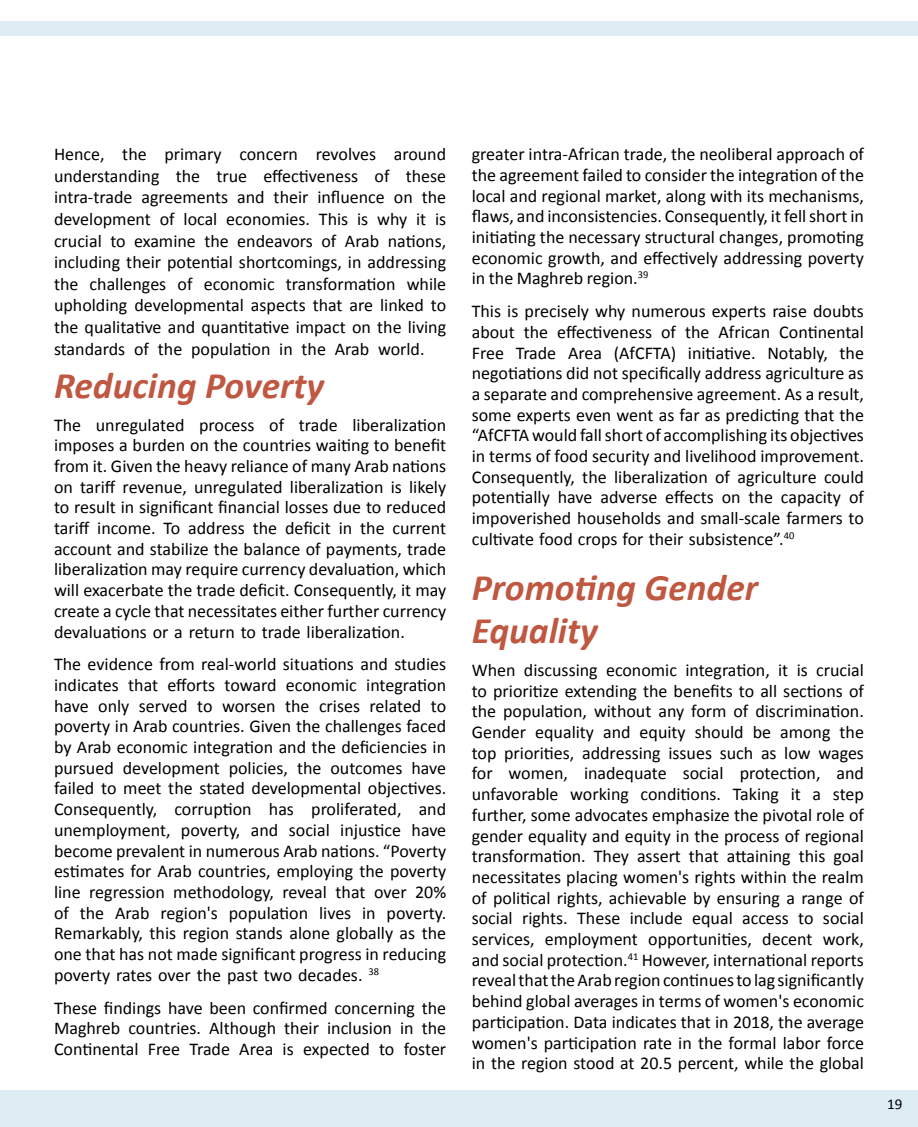
<style>
.page{position:relative;width:918px;height:1127px;background:#fff}
.page>*{position:absolute;margin:0;border:0;box-sizing:border-box;transform-origin:0 0}
.t1{font:italic 700 37.5px/43.2px "Calibri";color:#bf5741}
.t2{font:18px/20.7px "Calibri";color:#000;text-align:justify}
.t3{font:15px "Calibri";color:#000}
</style>
<div class="page">
<div style="left:0;top:1090px;width:918px;height:37px;background:#deecf4"></div>
<div style="left:0;top:21px;width:918px;height:15px;background:#deecf4"></div>
<p class="t2" style="left:54px;top:143px;width:394px;line-height:21.6px">Hence, the primary concern revolves around understanding the true effectiveness of these intra-trade agreements and their influence on the development of local economies. This is why it is crucial to examine the endeavors of Arab nations, including their potential shortcomings, in addressing the challenges of economic transformation while upholding developmental aspects that are linked to the qualitative and quantitative impact on the living standards of the population in the Arab world.</p>
<h1 class="t1" style="left:54px;top:362px;width:272px">Reducing Poverty</h1>
<p class="t2" style="left:54px;top:414px;width:394px">The unregulated process of trade liberalization imposes a burden on the countries waiting to benefit from it. Given the heavy reliance of many Arab nations on tariff revenue, unregulated liberalization is likely to result in significant financial losses due to reduced tariff income. To address the deficit in the current account and stabilize the balance of payments, trade liberalization may require currency devaluation, which will exacerbate the trade deficit. Consequently, it may create a cycle that necessitates either further currency devaluations or a return to trade liberalization.</p>
<p class="t2" style="left:54px;top:653px;width:394px">The evidence from real-world situations and studies indicates that efforts toward economic integration have only served to worsen the crises related to poverty in Arab countries. Given the challenges faced by Arab economic integration and the deficiencies in pursued development policies, the outcomes have failed to meet the stated developmental objectives.<br>Consequently, corruption has proliferated, and unemployment, poverty, and social injustice have become prevalent in numerous Arab nations. “Poverty estimates for Arab countries, employing the poverty line regression methodology, reveal that over 20% of the Arab region's population lives in poverty.<br>Remarkably, this region stands alone globally as the one that has not made significant progress in reducing poverty rates over the past two decades. <sup>38</sup></p>
<p class="t2" style="left:54px;top:996px;width:394px">These findings have been confirmed concerning the Maghreb countries. Although their inclusion in the Continental Free Trade Area is expected to foster</p>
<p class="t2" style="left:472px;top:143px;width:394px">greater intra-African trade, the neoliberal approach of the agreement failed to consider the integration of the local and regional market, along with its mechanisms, flaws, and inconsistencies. Consequently, it fell short in initiating the necessary structural changes, promoting economic growth, and effectively addressing poverty in the Maghreb region.<sup>39</sup></p>
<p class="t2" style="left:472px;top:300px;width:394px">This is precisely why numerous experts raise doubts about the effectiveness of the African Continental Free Trade Area (AfCFTA) initiative. Notably, the negotiations did not specifically address agriculture as a separate and comprehensive agreement. As a result, some experts even went as far as predicting that the “AfCFTA would fall short of accomplishing its objectives in terms of food security and livelihood improvement.<br>Consequently, the liberalization of agriculture could potentially have adverse effects on the capacity of impoverished households and small-scale farmers to cultivate food crops for their subsistence”.<sup>40</sup></p>
<h1 class="t1" style="left:472px;top:565px;width:288px">Promoting Gender<br>Equality</h1>
<p class="t2" style="left:472px;top:659px;width:394px">When discussing economic integration, it is crucial to prioritize extending the benefits to all sections of the population, without any form of discrimination.<br>Gender equality and equity should be among the top priorities, addressing issues such as low wages for women, inadequate social protection, and unfavorable working conditions. Taking it a step further, some advocates emphasize the pivotal role of gender equality and equity in the process of regional transformation. They assert that attaining this goal necessitates placing women's rights within the realm of political rights, achievable by ensuring a range of social rights. These include equal access to social services, employment opportunities, decent work, and social protection.<sup>41</sup> However, international reports reveal that the Arab region continues to lag significantly behind global averages in terms of women's economic participation. Data indicates that in 2018, the average women's participation rate in the formal labor force in the region stood at 20.5 percent, while the global</p>
<p class="t3" style="left:887px;top:1094px;width:17px">19</p>
</div>
